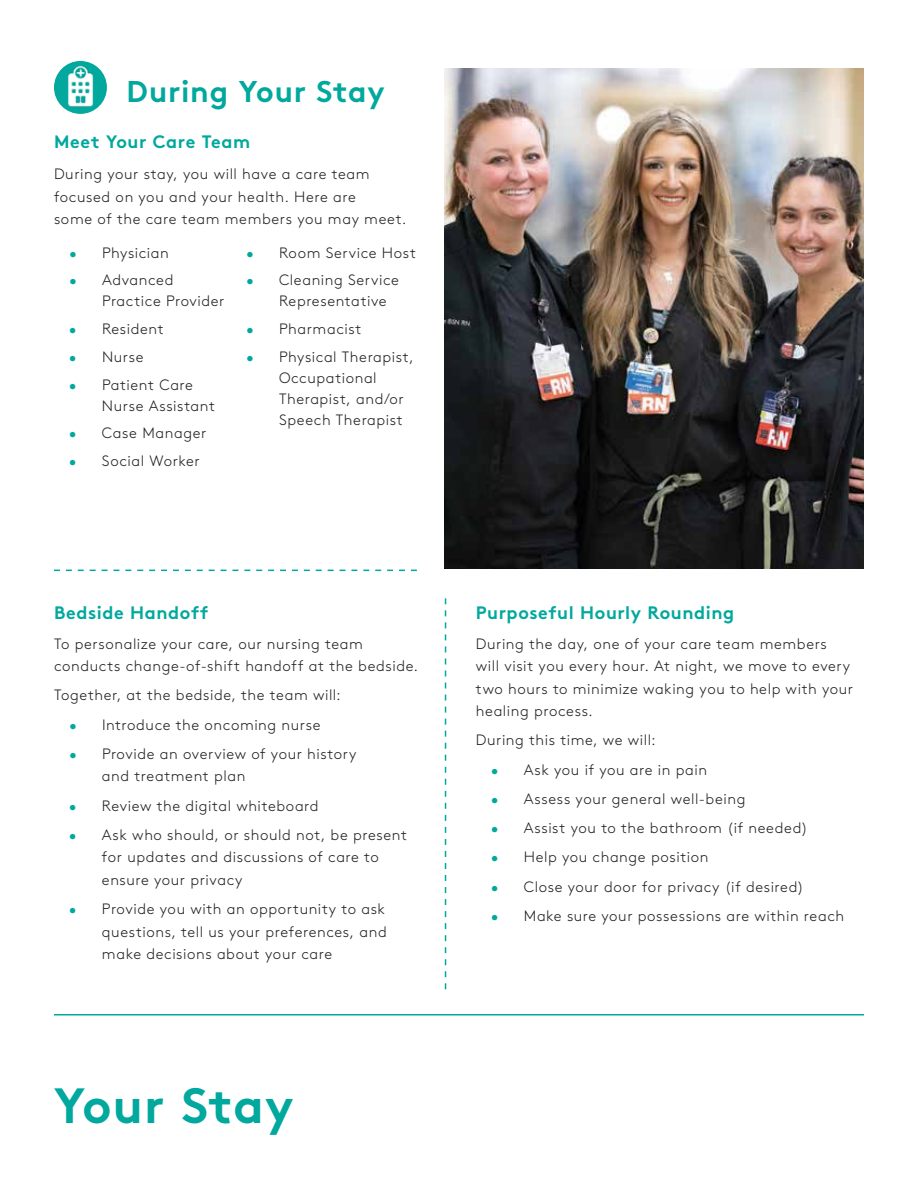
<style>
.page{position:relative;width:918px;height:1188px;background:#fff}
.page>*{position:absolute;margin:0;border:0;box-sizing:border-box;transform-origin:0 0}
.t1{font:700 49.5px "Brown";letter-spacing:.02em;color:#00a89d}
.t2{font:700 30px "Brown";letter-spacing:.025em;color:#00a89d}
.t3{font:700 18px "Brown";letter-spacing:.035em;color:#00a89d}
.t4{font:300 15px/22.5px "Brown";letter-spacing:.04em;color:#231f20}
.s1{color:#00a89d}
</style>
<div class="page">
<hr style="left:54px;top:1014px;width:810px;height:2px;background:#00a89d">
<img style="left:445px;top:68px;width:419px;height:500px">
<div style="left:54px;top:61px;width:53px;height:53px;background:#00a89d;border-radius:50%"></div>
<img style="left:57px;top:62px;width:47px;height:47px">
<svg style="left:54px;top:570px;width:363px;height:1px"></svg>
<svg style="left:445px;top:598px;width:1px;height:391px"></svg>
<h2 class="t2" style="left:127px;top:67px;width:260px">During Your Stay</h2>
<p class="t3" style="left:54px;top:127px;width:198px">Meet Your Care Team</p>
<p class="t4" style="left:54px;top:162px;width:354px">During your stay, you will have a care team focused on you and your health. Here are<br>some of the care team members you may meet.</p>
<p class="t4" style="left:69px;top:240px;width:101px"><span class="s1">•</span> Physician</p>
<p class="t4" style="left:102px;top:269px;width:124px;line-height:21px;text-indent:-33px"><span class="s1">•</span> Advanced<br>Practice Provider</p>
<p class="t4" style="left:69px;top:317px;width:96px"><span class="s1">•</span> Resident</p>
<p class="t4" style="left:69px;top:344px;width:76px"><span class="s1">•</span> Nurse</p>
<p class="t4" style="left:102px;top:373px;width:115px;line-height:21px;text-indent:-33px"><span class="s1">•</span> Patient Care<br>Nurse Assistant</p>
<p class="t4" style="left:69px;top:421px;width:139px"><span class="s1">•</span> Case Manager</p>
<p class="t4" style="left:69px;top:449px;width:132px"><span class="s1">•</span> Social Worker</p>
<p class="t4" style="left:246px;top:240px;width:171px"><span class="s1">•</span> Room Service Host</p>
<p class="t4" style="left:279px;top:269px;width:122px;line-height:21px;text-indent:-33px"><span class="s1">•</span> Cleaning Service<br>Representative</p>
<p class="t4" style="left:246px;top:317px;width:117px"><span class="s1">•</span> Pharmacist</p>
<p class="t4" style="left:279px;top:345px;width:136px;line-height:21px;text-indent:-33px"><span class="s1">•</span> Physical Therapist,<br>Occupational<br>Therapist, and/or<br>Speech Therapist</p>
<p class="t3" style="left:54px;top:598px;width:156px">Bedside Handoff</p>
<p class="t4" style="left:54px;top:631px;width:366px">To personalize your care, our nursing team conducts change-of-shift handoff at the bedside.</p>
<p class="t4" style="left:54px;top:683px;width:288px">Together, at the bedside, the team will:</p>
<p class="t4" style="left:69px;top:712px;width:253px"><span class="s1">•</span> Introduce the oncoming nurse</p>
<p class="t4" style="left:102px;top:741px;width:256px;text-indent:-33px"><span class="s1">•</span> Provide an overview of your history and treatment plan</p>
<p class="t4" style="left:69px;top:793px;width:251px"><span class="s1">•</span> Review the digital whiteboard</p>
<p class="t4" style="left:102px;top:822px;width:307px;text-indent:-33px"><span class="s1">•</span> Ask who should, or should not, be present for updates and discussions of care to ensure your privacy</p>
<p class="t4" style="left:102px;top:897px;width:286px;text-align:justify;text-indent:-33px"><span class="s1">•</span> Provide you with an opportunity to ask questions, tell us your preferences, and make decisions about your care</p>
<h1 class="t1" style="left:54px;top:1066px;width:241px">Your Stay</h1>
<p class="t3" style="left:476px;top:598px;width:260px">Purposeful Hourly Rounding</p>
<p class="t4" style="left:476px;top:631px;width:379px">During the day, one of your care team members will visit you every hour. At night, we move to every two hours to minimize waking you to help with your healing process.</p>
<p class="t4" style="left:476px;top:728px;width:181px">During this time, we will:</p>
<p class="t4" style="left:491px;top:757px;width:218px"><span class="s1">•</span> Ask you if you are in pain</p>
<p class="t4" style="left:491px;top:786px;width:256px"><span class="s1">•</span> Assess your general well-being</p>
<p class="t4" style="left:491px;top:816px;width:319px"><span class="s1">•</span> Assist you to the bathroom (if needed)</p>
<p class="t4" style="left:491px;top:845px;width:219px"><span class="s1">•</span> Help you change position</p>
<p class="t4" style="left:491px;top:874px;width:315px"><span class="s1">•</span> Close your door for privacy (if desired)</p>
<p class="t4" style="left:491px;top:903px;width:355px"><span class="s1">•</span> Make sure your possessions are within reach</p>
</div>
